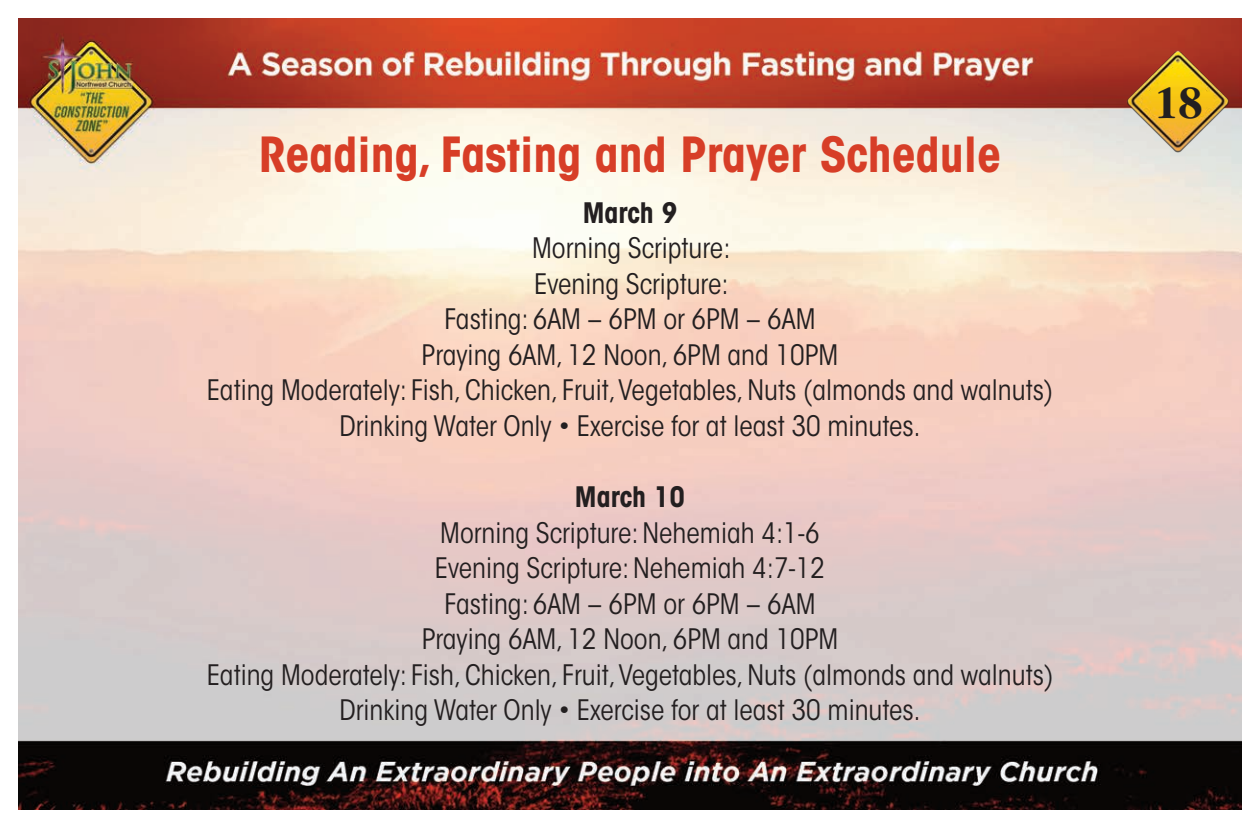
<style>
.page{position:relative;width:1260px;height:828px;background:#fff}
.page>*{position:absolute;margin:0;border:0;box-sizing:border-box;transform-origin:0 0}
.t1{font:700 condensed 48px "ITC Avant Garde Std";color:#d73e27}
.t2{font:700 condensed 48px "Garamond";color:#231f20}
.t3{font:condensed 28px "ITC Avant Garde Std";color:#231f20}
.t4{font:700 condensed 28px "ITC Avant Garde Std";color:#231f20}
</style>
<div class="page">
<img style="left:18px;top:18px;width:1224px;height:792px">
<img style="left:1121px;top:47px;width:113px;height:111px">
<p class="t1" style="left:259px;top:137px;width:744px">Reading, Fasting and Prayer Schedule</p>
<p class="t4" style="left:583px;top:202px;width:96px">March 9</p>
<p class="t3" style="left:532px;top:238px;width:200px">Morning Scripture:</p>
<p class="t3" style="left:534px;top:273px;width:196px">Evening Scripture:</p>
<p class="t3" style="left:444px;top:309px;width:372px">Fasting: 6AM – 6PM or 6PM – 6AM</p>
<p class="t3" style="left:422px;top:344px;width:418px">Praying 6AM, 12 Noon, 6PM and 10PM</p>
<p class="t3" style="left:207px;top:380px;width:848px">Eating Moderately: Fish, Chicken, Fruit, Vegetables, Nuts (almonds and walnuts)</p>
<p class="t3" style="left:339px;top:415px;width:583px">Drinking Water Only • Exercise for at least 30 minutes.</p>
<p class="t4" style="left:575px;top:486px;width:112px">March 10</p>
<p class="t3" style="left:440px;top:522px;width:381px">Morning Scripture: Nehemiah 4:1-6</p>
<p class="t3" style="left:435px;top:557px;width:392px">Evening Scripture: Nehemiah 4:7-12</p>
<p class="t3" style="left:445px;top:593px;width:372px">Fasting: 6AM – 6PM or 6PM – 6AM</p>
<p class="t3" style="left:422px;top:628px;width:418px">Praying 6AM, 12 Noon, 6PM and 10PM</p>
<p class="t3" style="left:207px;top:664px;width:848px">Eating Moderately: Fish, Chicken, Fruit, Vegetables, Nuts (almonds and walnuts)</p>
<p class="t3" style="left:340px;top:699px;width:583px">Drinking Water Only • Exercise for at least 30 minutes.</p>
<p class="t2" style="left:1155px;top:84px;width:49px">18</p>
</div>
